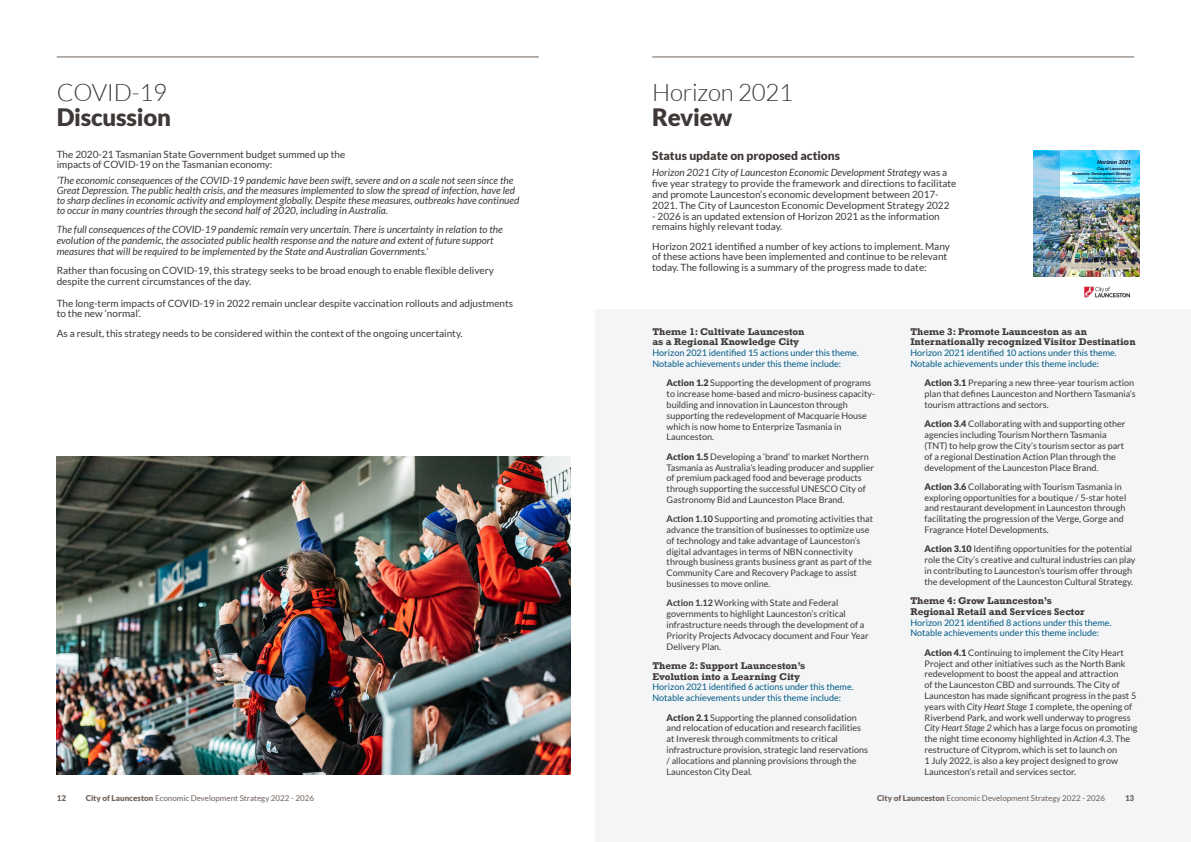
<style>
.page{position:relative;width:1191px;height:842px;background:#fff}
.page>*{position:absolute;margin:0;border:0;box-sizing:border-box;transform-origin:0 0}
.TITLE_1__TOC{font:300 24px "Lato";letter-spacing:-.01em;color:#3e3836}
.TITLE_1__TOC-2{font:900 24px "Lato";letter-spacing:-.01em;color:#3e3836}
.HEAD_2{font:900 12px "Lato";color:#3e3836}
.BODY{font:10px/10.8px "Lato";color:#3e3836}
.BODY-2{font:italic 10px/10px "Lato";color:#3e3836}
.BODY-3{font:700 10px/10.8px "Rockwell";color:#3e3836}
.HEAD_2-2{font:10px/10px "Lato";color:#3e3836}
.BODY-4{font:9px/10.8px "Lato";color:#3e3836}
.BODY-5{font:9px/10.8px "Lato";color:#005b86}
.t1{font:8px "Lato";color:#6f625a}
.t2{font:900 8px "Lato";color:#6f625a}
.t3{font:italic 700 5.4px "Arial";color:#000e2a}
.t4{font:700 3.7px/4.4px "Arial";color:#000e2a;text-align:right}
.t5{font:italic 700 2.2px/2.6px "Arial";color:#000e2a;text-align:right}
.s1{font-style:italic}
.s2{font-weight:900}
.s3{font-weight:700}
</style>
<div class="page">
<div style="left:595px;top:309px;width:596px;height:533px;background:#f4f5f6"></div>
<hr style="left:57px;top:57px;width:482px;height:1px;background:#6f625a">
<hr style="left:652px;top:57px;width:482px;height:1px;background:#6f625a">
<img style="left:57px;top:456px;width:513px;height:318px">
<img style="left:1060px;top:151px;width:80px;height:126px">
<div style="left:1033px;top:151px;width:27px;height:126px;background:#0070c0;opacity:.31"></div>
<img style="left:1084px;top:286px;width:46px;height:11px">
<hr style="left:1073px;top:183px;width:57px;height:1px;background:#0070c0">
<p class="TITLE_1__TOC" style="left:57px;top:80px;width:112px">COVID-19</p>
<p class="TITLE_1__TOC-2" style="left:57px;top:103px;width:116px">Discussion</p>
<p class="HEAD_2-2" style="left:57px;top:149px;width:290px">The 2020-21 Tasmanian State Government budget summed up the impacts of COVID-19 on the Tasmanian economy:</p>
<p class="BODY-2" style="left:57px;top:176px;width:464px">‘The economic consequences of the COVID-19 pandemic have been swift, severe and on a scale not seen since the Great Depression. The public health crisis, and the measures implemented to slow the spread of infection, have led to sharp declines in economic activity and employment globally. Despite these measures, outbreaks have continued to occur in many countries through the second half of 2020, including in Australia.</p>
<p class="BODY-2" style="left:57px;top:224px;width:447px;line-height:10.8px">The full consequences of the COVID-19 pandemic remain very uncertain. There is uncertainty in relation to the evolution of the pandemic, the associated public health response and the nature and extent of future support measures that will be required to be implemented by the State and Australian Governments.’</p>
<p class="BODY" style="left:57px;top:265px;width:439px">Rather than focusing on COVID-19, this strategy seeks to be broad enough to enable flexible delivery despite the current circumstances of the day.</p>
<p class="BODY" style="left:57px;top:297px;width:458px">The long-term impacts of COVID-19 in 2022 remain unclear despite vaccination rollouts and adjustments to the new ‘normal’.</p>
<p class="BODY" style="left:57px;top:328px;width:407px">As a result, this strategy needs to be considered within the context of the ongoing uncertainty.</p>
<p class="TITLE_1__TOC" style="left:652px;top:80px;width:142px">Horizon 2021</p>
<p class="TITLE_1__TOC-2" style="left:652px;top:103px;width:82px">Review</p>
<p class="HEAD_2" style="left:652px;top:148px;width:189px">Status update on proposed actions</p>
<p class="BODY" style="left:652px;top:167px;width:306px"><span class="s1">Horizon 2021 City of Launceston Economic Development Strategy</span> was a five year strategy to provide the framework and directions to facilitate and promote Launceston’s economic development between 2017- 2021. The City of Launceston Economic Development Strategy 2022</p>
<p class="BODY" style="left:652px;top:210px;width:289px">- 2026 is an updated extension of Horizon 2021 as the information remains highly relevant today.</p>
<p class="BODY" style="left:652px;top:241px;width:299px">Horizon 2021 identified a number of key actions to implement. Many of these actions have been implemented and continue to be relevant today. The following is a summary of the progress made to date:</p>
<p class="t3" style="left:1097px;top:159px;width:35px">Horizon 2021</p>
<p class="t4" style="left:1072px;top:167px;width:60px">City of Launceston<br>Economic Development Strategy</p>
<p class="t5" style="left:1086px;top:177px;width:46px">Providing the Pathway for Launceston’s<br>Transition to a Regional ‘Knowledge City’</p>
<p class="BODY-3" style="left:652px;top:326px;width:154px">Theme 1: Cultivate Launceston as a Regional Knowledge City</p>
<p class="BODY-5" style="left:652px;top:348px;width:208px">Horizon 2021 identified 15 actions under this theme.<br>Notable achievements under this theme include:</p>
<p class="BODY-4" style="left:666px;top:378px;width:210px"><span class="s2">Action 1.2</span> Supporting the development of programs to increase home-based and micro-business capacity&shy;building and innovation in Launceston through supporting the redevelopment of Macquarie House which is now home to Enterprize Tasmania in Launceston.</p>
<p class="BODY-4" style="left:666px;top:451px;width:209px"><span class="s2">Action 1.5</span> Developing a ‘brand’ to market Northern Tasmania as Australia’s leading producer and supplier of premium packaged food and beverage products through supporting the successful UNESCO City of Gastronomy Bid and Launceston Place Brand.</p>
<p class="BODY-4" style="left:666px;top:513px;width:208px"><span class="s3">Action 1.10</span> Supporting and promoting activities that advance the transition of businesses to optimize use of technology and take advantage of Launceston’s digital advantages in terms of NBN connectivity through business grants business grant as part of the Community Care and Recovery Package to assist businesses to move online.</p>
<p class="BODY-4" style="left:666px;top:598px;width:204px"><span class="s3">Action 1.12</span> Working with State and Federal governments to highlight Launceston’s critical infrastructure needs through the development of a Priority Projects Advocacy document and Four Year Delivery Plan.</p>
<p class="BODY-3" style="left:652px;top:660px;width:154px">Theme 2: Support Launceston’s<br>Evolution into a Learning City</p>
<p class="BODY-5" style="left:652px;top:682px;width:203px">Horizon 2021 identified 6 actions under this theme.<br>Notable achievements under this theme include:</p>
<p class="BODY-4" style="left:666px;top:712px;width:203px"><span class="s2">Action 2.1</span> Supporting the planned consolidation and relocation of education and research facilities at Inveresk through commitments to critical infrastructure provision, strategic land reservations / allocations and planning provisions through the Launceston City Deal.</p>
<p class="BODY-3" style="left:910px;top:326px;width:227px">Theme 3: Promote Launceston as an<br>Internationally recognized Visitor Destination</p>
<p class="BODY-5" style="left:910px;top:348px;width:208px">Horizon 2021 identified 10 actions under this theme.<br>Notable achievements under this theme include:</p>
<p class="BODY-4" style="left:924px;top:378px;width:213px"><span class="s2">Action 3.1</span> Preparing a new three-year tourism action plan that defines Launceston and Northern Tasmania’s tourism attractions and sectors.</p>
<p class="BODY-4" style="left:924px;top:419px;width:202px"><span class="s2">Action 3.4</span> Collaborating with and supporting other agencies including Tourism Northern Tasmania (TNT) to help grow the City’s tourism sector as part of a regional Destination Action Plan through the development of the Launceston Place Brand.</p>
<p class="BODY-4" style="left:924px;top:481px;width:203px"><span class="s2">Action 3.6</span> Collaborating with Tourism Tasmania in exploring opportunities for a boutique / 5-star hotel and restaurant development in Launceston through facilitating the progression of the Verge, Gorge and Fragrance Hotel Developments.</p>
<p class="BODY-4" style="left:924px;top:544px;width:212px"><span class="s2">Action 3.10</span> Identifing opportunities for the potential role the City’s creative and cultural industries can play in contributing to Launceston’s tourism offer through the development of the Launceston Cultural Strategy.</p>
<p class="BODY-3" style="left:910px;top:595px;width:176px">Theme 4: Grow Launceston’s<br>Regional Retail and Services Sector</p>
<p class="BODY-5" style="left:910px;top:617px;width:203px">Horizon 2021 identified 8 actions under this theme.<br>Notable achievements under this theme include:</p>
<p class="BODY-4" style="left:924px;top:647px;width:214px"><span class="s2">Action 4.1</span> Continuing to implement the City Heart Project and other initiatives such as the North Bank redevelopment to boost the appeal and attraction<br>of the Launceston CBD and surrounds. The City of Launceston has made significant progress in the past 5 years with <span class="s1">City Heart Stage 1</span> complete, the opening of Riverbend Park, and work well underway to progress <span class="s1">City Heart Stage 2</span> which has a large focus on promoting the night time economy highlighted in <span class="s1">Action 4.3</span>. The restructure of Cityprom, which is set to launch on<br>1 July 2022, is also a key project designed to grow Launceston’s retail and services sector.</p>
<p class="t2" style="left:57px;top:793px;width:11px">12</p>
<p class="t1" style="left:86px;top:793px;width:230px"><span class="s2">City of Launceston</span> Economic Development Strategy 2022 - 2026</p>
<p class="t1" style="left:877px;top:793px;width:230px"><span class="s2">City of Launceston</span> Economic Development Strategy 2022 - 2026</p>
<p class="t2" style="left:1125px;top:793px;width:11px">13</p>
</div>
